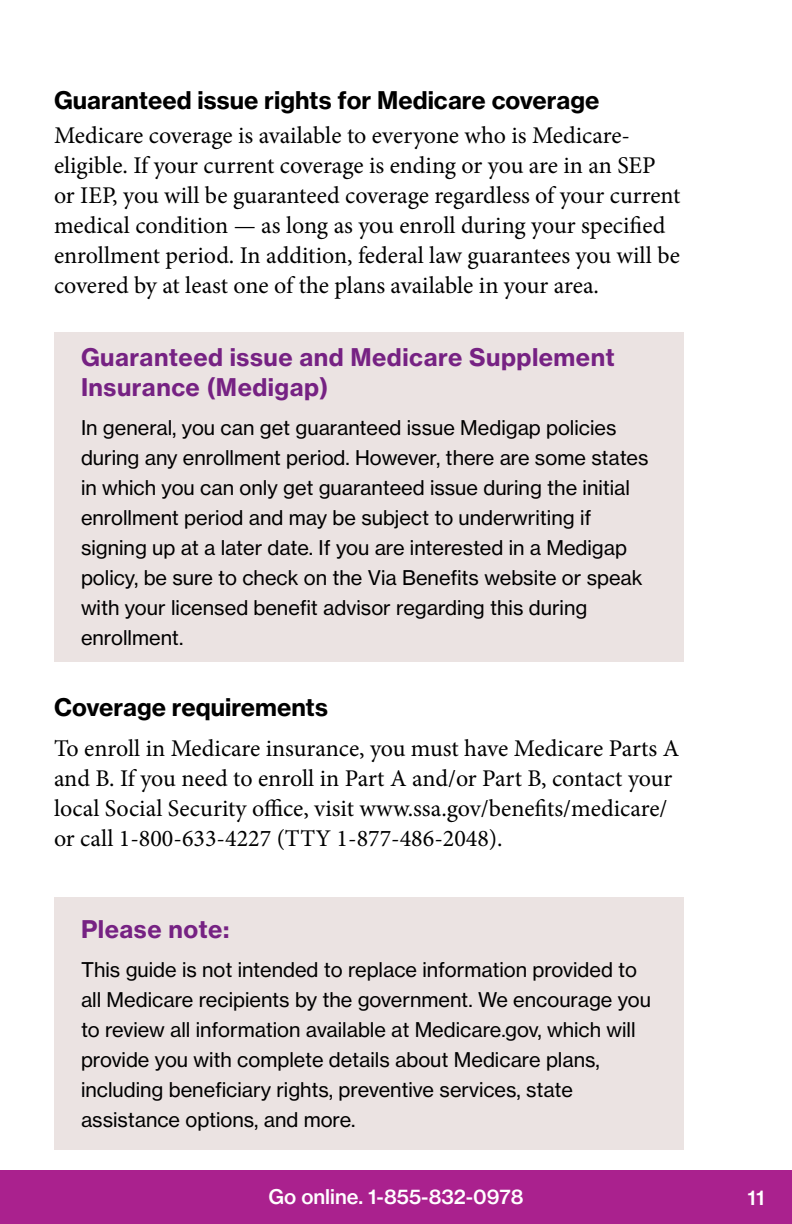
<style>
.page{position:relative;width:792px;height:1224px;background:#fff}
.page>*{position:absolute;margin:0;border:0;box-sizing:border-box;transform-origin:0 0}
.t1{font:24px/30px "Minion Pro";color:#000}
.t2{font:24px/30px "N Haas Grotesk TX Std 75 Bd";letter-spacing:.02em;color:#762283}
.t3{font:24px "N Haas Grotesk TX Std 75 Bd";color:#000}
.t4{font:20px/30px "N Haas Grotesk TX Std 55 Rg";color:#000}
.t5{font:20px "N Haas Grotesk TX Std 65 Md";color:#fff}
</style>
<div class="page">
<div style="left:0;top:1170px;width:792px;height:54px;background:#aa218e"></div>
<div style="left:54px;top:333px;width:630px;height:329px;background:#ebe3e2"></div>
<div style="left:54px;top:898px;width:630px;height:252px;background:#ebe3e2"></div>
<p class="t3" style="left:54px;top:85px;width:547px">Guaranteed issue rights for Medicare coverage</p>
<p class="t1" style="left:54px;top:121px;width:628px">Medicare coverage is available to everyone who is Medicare&shy;eligible. If your current coverage is ending or you are in an SEP or IEP, you will be guaranteed coverage regardless of your current medical condition — as long as you enroll during your specified enrollment period. In addition, federal law guarantees you will be covered by at least one of the plans available in your area.</p>
<p class="t2" style="left:81px;top:342px;width:535px">Guaranteed issue and Medicare Supplement<br>Insurance (Medigap)</p>
<p class="t4" style="left:81px;top:412px;width:569px">In general, you can get guaranteed issue Medigap policies during any enrollment period. However, there are some states in which you can only get guaranteed issue during the initial enrollment period and may be subject to underwriting if signing up at a later date. If you are interested in a Medigap policy, be sure to check on the Via Benefits website or speak with your licensed benefit advisor regarding this during enrollment.</p>
<p class="t3" style="left:54px;top:692px;width:276px">Coverage requirements</p>
<p class="t1" style="left:54px;top:733px;width:627px">To enroll in Medicare insurance, you must have Medicare Parts A and B. If you need to enroll in Part A and/or Part B, contact your local Social Security office, visit www.ssa.gov/benefits/medicare/ or call 1-800-633-4227 (TTY 1-877-486-2048).</p>
<p class="t2" style="left:81px;top:914px;width:150px">Please note:</p>
<p class="t4" style="left:81px;top:955px;width:572px">This guide is not intended to replace information provided to all Medicare recipients by the government. We encourage you to review all information available at Medicare.gov, which will provide you with complete details about Medicare plans, including beneficiary rights, preventive services, state assistance options, and more.</p>
<p class="t5" style="left:269px;top:1184px;width:256px">Go online. 1-855-832-0978</p>
<p class="t5" style="left:748px;top:1185px;width:18px">11</p>
</div>
